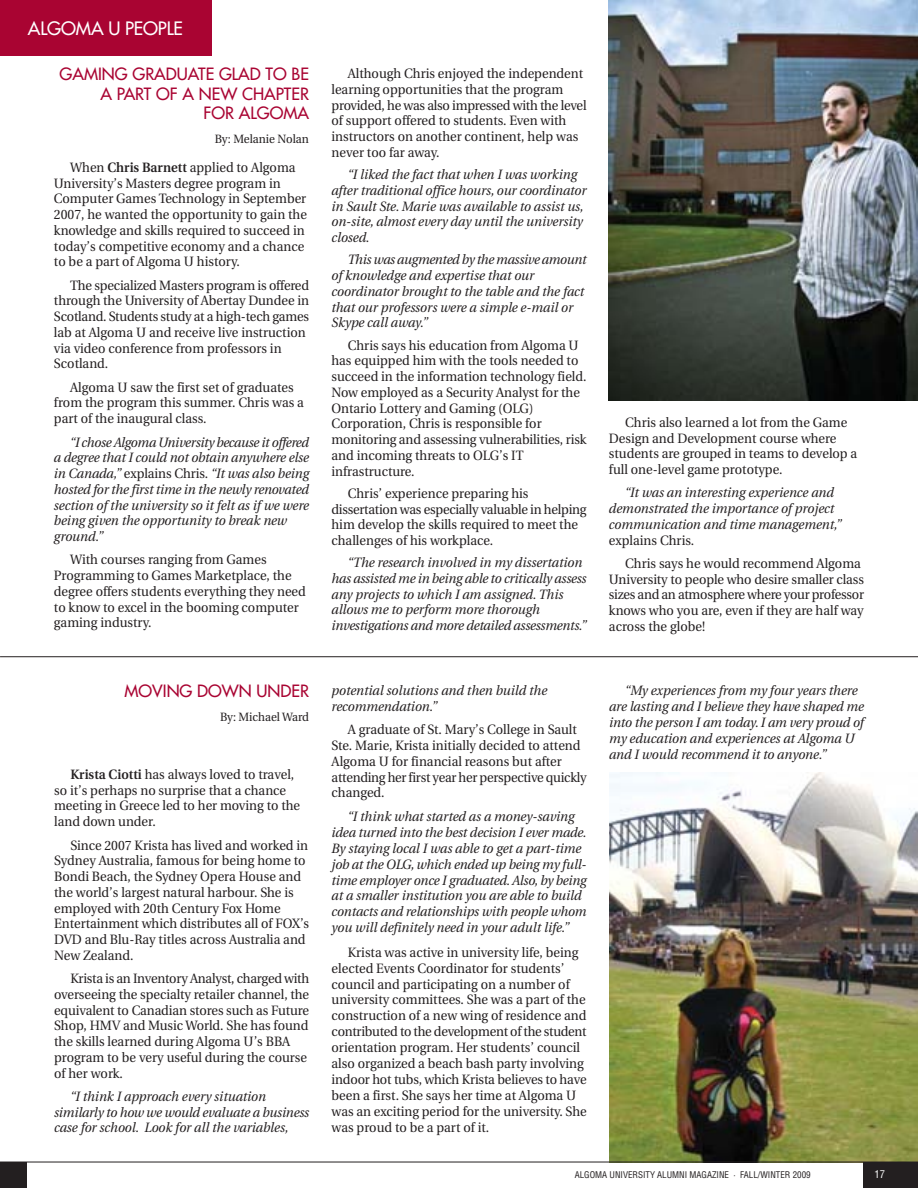
<style>
.page{position:relative;width:918px;height:1188px;background:#fff}
.page>*{position:absolute;margin:0;border:0;box-sizing:border-box;transform-origin:0 0}
.t1{font:18px "Futura";letter-spacing:-.01em;color:#fff}
.t2{font:16.5px/19.5px "Futura";color:#a90432;text-align:right}
.t3{font:13.5px/15.8px "Utopia";color:#231f20;scale:.95 1}
.t4{font:italic 13.5px/15.8px "Utopia";color:#231f20;scale:.95 1}
.t5{font:12px "Utopia";color:#231f20;scale:.95 1}
.t6{font:condensed 10.5px "Helvetica";color:#fff}
.t7{font:condensed 9px "Helvetica";color:#231f20}
.s1{font-weight:600}
.s2{font-style:normal}
</style>
<div class="page">
<img style="left:609px;top:773px;width:309px;height:389px">
<div style="left:0;top:0;width:211px;height:55px;background:#a90432"></div>
<hr style="left:0;top:656px;width:918px;height:1px;background:#231f20">
<img style="left:609px;top:0;width:309px;height:401px">
<div style="left:864px;top:1162px;width:54px;height:26px;background:#231f20"></div>
<hr style="left:0;top:1162px;width:918px;height:1px;background:#231f20">
<div style="left:0;top:1162px;width:27px;height:26px;background:#231f20"></div>
<h1 class="t1" style="left:28px;top:19px;width:156px">ALGOMA U PEOPLE</h1>
<p class="t2" style="left:60px;top:66px;width:251px">GAMING GRADUATE GLAD TO BE<br>A PART OF A NEW CHAPTER<br>FOR ALGOMA</p>
<p class="t5" style="left:215px;top:134px;width:101px">By: Melanie Nolan</p>
<p class="t3" style="left:54px;top:161px;width:268px;text-indent:16px">When <span class="s1">Chris Barnett</span> applied to Algoma University’s Masters degree program in Computer Games Technology in September 2007, he wanted the opportunity to gain the knowledge and skills required to succeed in today’s competitive economy and a chance to be a part of Algoma U history.</p>
<p class="t3" style="left:54px;top:278px;width:270px;text-indent:16px">The specialized Masters program is offered through the University of Abertay Dundee in Scotland. Students study at a high-tech games lab at Algoma U and receive live instruction via video conference from professors in Scotland.</p>
<p class="t3" style="left:54px;top:380px;width:265px;text-indent:16px">Algoma U saw the first set of graduates from the program this summer. Chris was a part of the inaugural class.</p>
<p class="t4" style="left:54px;top:435px;width:270px;text-indent:16px">“I chose Algoma University because it offered a degree that I could not obtain anywhere else in Canada,” <span class="s2">explains Chris.</span> “It was also being hosted for the first time in the newly renovated section of the university so it felt as if we were being given the opportunity to break new ground.”</p>
<p class="t3" style="left:54px;top:553px;width:267px;text-indent:16px">With courses ranging from Games Programming to Games Marketplace, the degree offers students everything they need to know to excel in the booming computer gaming industry.</p>
<p class="t2" style="left:125px;top:683px;width:186px">MOVING DOWN UNDER</p>
<p class="t5" style="left:220px;top:712px;width:95px">By: Michael Ward</p>
<p class="t3" style="left:54px;top:768px;width:260px;text-indent:16px"><span class="s1">Krista Ciotti</span> has always loved to travel, so it’s perhaps no surprise that a chance meeting in Greece led to her moving to the land down under.</p>
<p class="t3" style="left:54px;top:838px;width:270px;text-indent:16px">Since 2007 Krista has lived and worked in Sydney Australia, famous for being home to Bondi Beach, the Sydney Opera House and the world’s largest natural harbour. She is employed with 20th Century Fox Home Entertainment which distributes all of FOX’s DVD and Blu-Ray titles across Australia and New Zealand.</p>
<p class="t3" style="left:54px;top:972px;width:270px;text-indent:16px">Krista is an Inventory Analyst, charged with overseeing the specialty retailer channel, the equivalent to Canadian stores such as Future Shop, HMV and Music World. She has found the skills learned during Algoma U’s BBA program to be very useful during the course of her work.</p>
<p class="t4" style="left:54px;top:1090px;width:270px;text-indent:16px">“I think I approach every situation similarly to how we would evaluate a business case for school. Look for all the variables,</p>
<p class="t3" style="left:331px;top:67px;width:270px;text-indent:16px">Although Chris enjoyed the independent learning opportunities that the program provided, he was also impressed with the level of support offered to students. Even with instructors on another continent, help was never too far away.</p>
<p class="t4" style="left:331px;top:168px;width:270px;text-indent:16px">“I liked the fact that when I was working after traditional office hours, our coordinator in Sault Ste. Marie was available to assist us, on-site, almost every day until the university closed.</p>
<p class="t4" style="left:331px;top:253px;width:270px;text-indent:16px">This was augmented by the massive amount of knowledge and expertise that our coordinator brought to the table and the fact that our professors were a simple e-mail or Skype call away.”</p>
<p class="t3" style="left:331px;top:338px;width:270px;text-indent:16px">Chris says his education from Algoma U has equipped him with the tools needed to succeed in the information technology field.<br>Now employed as a Security Analyst for the Ontario Lottery and Gaming (OLG)<br>Corporation, Chris is responsible for monitoring and assessing vulnerabilities, risk and incoming threats to OLG’s IT infrastructure.</p>
<p class="t3" style="left:331px;top:487px;width:270px;text-indent:16px">Chris’ experience preparing his dissertation was especially valuable in helping him develop the skills required to meet the challenges of his workplace.</p>
<p class="t4" style="left:331px;top:556px;width:270px;text-indent:16px">“The research involved in my dissertation has assisted me in being able to critically assess any projects to which I am assigned. This allows me to perform more thorough investigations and more detailed assessments.”</p>
<p class="t4" style="left:332px;top:684px;width:228px">potential solutions and then build the recommendation.”</p>
<p class="t3" style="left:332px;top:723px;width:270px;text-indent:16px">A graduate of St. Mary’s College in Sault Ste. Marie, Krista initially decided to attend Algoma U for financial reasons but after attending her first year her perspective quickly changed.</p>
<p class="t4" style="left:332px;top:810px;width:270px;text-indent:16px">“I think what started as a money-saving idea turned into the best decision I ever made.<br>By staying local I was able to get a part-time job at the OLG, which ended up being my full&shy;time employer once I graduated. Also, by being at a smaller institution you are able to build contacts and relationships with people whom you will definitely need in your adult life.”</p>
<p class="t3" style="left:332px;top:945px;width:270px;text-indent:16px">Krista was active in university life, being elected Events Coordinator for students’ council and participating on a number of university committees. She was a part of the construction of a new wing of residence and contributed to the development of the student orientation program. Her students’ council also organized a beach bash party involving indoor hot tubs, which Krista believes to have been a first. She says her time at Algoma U was an exciting period for the university. She was proud to be a part of it.</p>
<p class="t3" style="left:609px;top:416px;width:263px;text-indent:16px">Chris also learned a lot from the Game Design and Development course where students are grouped in teams to develop a full one-level game prototype.</p>
<p class="t4" style="left:609px;top:486px;width:247px;text-indent:16px">“It was an interesting experience and demonstrated the importance of project communication and time management,”</p>
<p class="t3" style="left:625px;top:530px;width:250px;line-height:23.2px;text-indent:-16px">explains Chris.<br>Chris says he would recommend Algoma</p>
<p class="t3" style="left:609px;top:572px;width:270px;text-align:justify">University to people who desire smaller class sizes and an atmosphere where your professor knows who you are, even if they are half way across the globe!</p>
<p class="t4" style="left:609px;top:684px;width:270px;text-indent:16px">“My experiences from my four years there are lasting and I believe they have shaped me into the person I am today. I am very proud of my education and experiences at Algoma U and I would recommend it to anyone.”</p>
<p class="t7" style="left:575px;top:1171px;width:237px">ALGOMA UNIVERSITY ALUMNI MAGAZINE · FALL/WINTER 2009</p>
<p class="t6" style="left:874px;top:1171px;width:12px">17</p>
</div>
